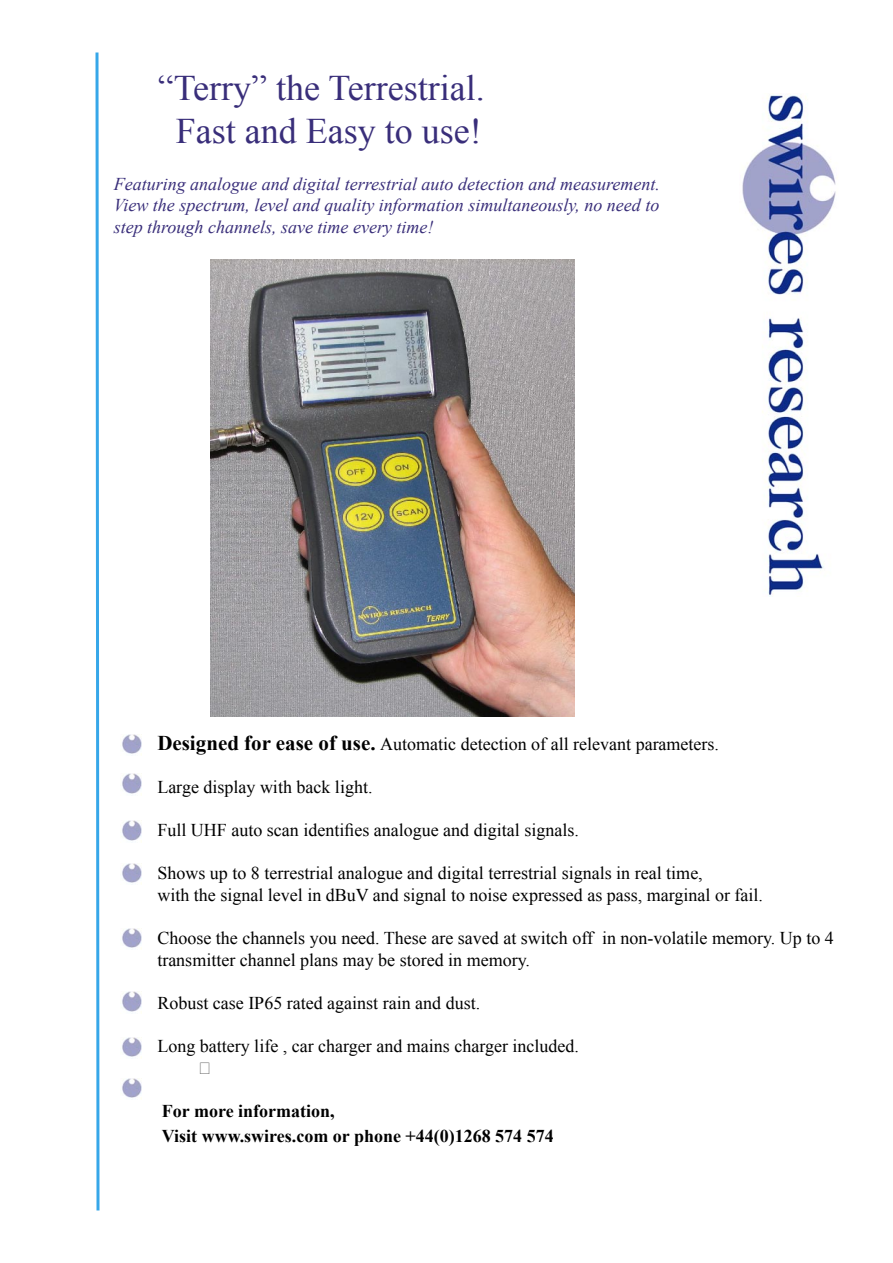
<style>
.page{position:relative;width:893px;height:1263px;background:#fff}
.page>*{position:absolute;margin:0;border:0;box-sizing:border-box;transform-origin:0 0}
.t1{font:36px "Times New Roman";color:#392e7a}
.t2{font:18px/21.6px "Times New Roman";color:#000}
.t3{font:italic 18px/21.6px "Times New Roman";color:#392e7a}
.t4{font:700 18px "Times New Roman";color:#000}
.s1{font-weight:700;font-size:21px}
</style>
<div class="page">
<svg style="left:95px;top:52px;width:5px;height:1159px"></svg>
<img style="left:122px;top:774px;width:20px;height:21px">
<img style="left:122px;top:734px;width:20px;height:21px">
<img style="left:122px;top:821px;width:20px;height:21px">
<img style="left:122px;top:863px;width:20px;height:21px">
<img style="left:122px;top:928px;width:20px;height:21px">
<img style="left:122px;top:992px;width:20px;height:21px">
<img style="left:122px;top:1037px;width:20px;height:21px">
<img style="left:122px;top:1078px;width:20px;height:21px">
<img style="left:210px;top:259px;width:364px;height:457px">
<img style="left:742px;top:95px;width:96px;height:502px">
<p class="t1" style="left:158px;top:64px;width:329px">“Terry” the Terrestrial.</p>
<p class="t1" style="left:176px;top:107px;width:307px">Fast and Easy to use!</p>
<p class="t3" style="left:114px;top:172px;width:548px">Featuring analogue and digital terrestrial auto detection and measurement.</p>
<p class="t3" style="left:114px;top:194px;width:547px">View the spectrum, level and quality information simultaneously, no need to step through channels, save time every time!</p>
<p class="t2" style="left:157px;top:732px;width:563px"><span class="s1">Designed for ease of use.</span> Automatic detection of all relevant parameters.</p>
<p class="t2" style="left:157px;top:776px;width:217px">Large display with back light.</p>
<p class="t2" style="left:157px;top:819px;width:423px">Full UHF auto scan identifies analogue and digital signals.</p>
<p class="t2" style="left:157px;top:862px;width:547px">Shows up to 8 terrestrial analogue and digital terrestrial signals in real time,</p>
<p class="t2" style="left:157px;top:884px;width:607px">with the signal level in dBuV and signal to noise expressed as pass, marginal or fail.</p>
<p class="t2" style="left:157px;top:927px;width:678px">Choose the channels you need. These are saved at switch off in non-volatile memory. Up to 4 transmitter channel plans may be stored in memory.</p>
<p class="t2" style="left:157px;top:992px;width:324px">Robust case IP65 rated against rain and dust.</p>
<p class="t2" style="left:157px;top:1035px;width:423px">Long battery life , car charger and mains charger included.</p>
<p class="t4" style="left:162px;top:1098px;width:174px">For more information,</p>
<p class="t4" style="left:162px;top:1123px;width:393px">Visit www.swires.com or phone +44(0)1268 574 574</p>
</div>
